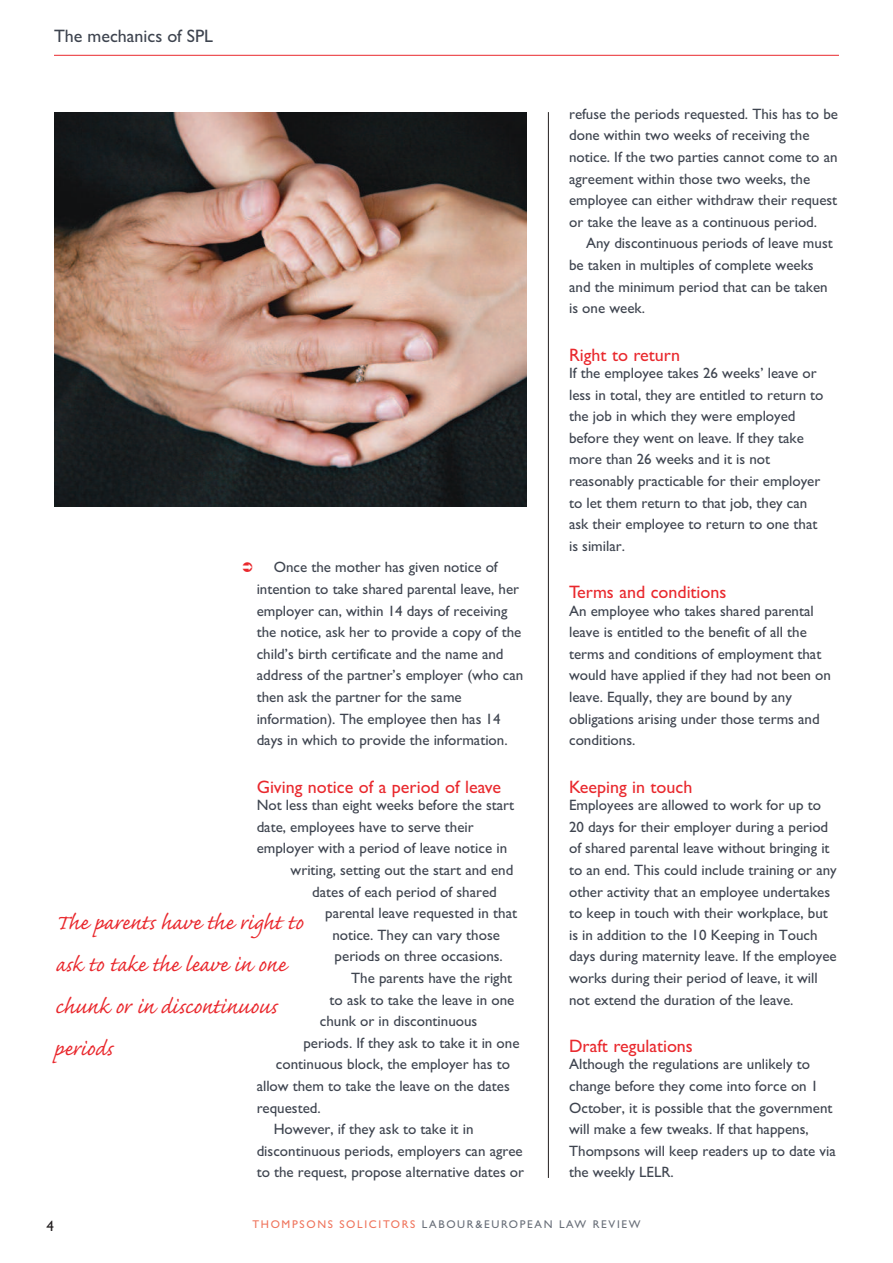
<style>
.page{position:relative;width:893px;height:1263px;background:#fff}
.page>*{position:absolute;margin:0;border:0;box-sizing:border-box;transform-origin:0 0}
.t1{font:27px/42px "Caflisch Script Pro";color:#e9282d}
.t2{font:18px "Gill Sans";color:#e9282d}
.t3{font:18px "Gill Sans";color:#3e444f}
.t4{font:15px/21.6px "M Gill Sans";color:#3e444f}
.t5{font:15px "Gill Sans";color:#231f20}
.t6{font:11.25px "Gill Sans";letter-spacing:.15em;color:#686e78}
.s1{color:#ef745c}
</style>
<div class="page">
<hr style="left:54px;top:55px;width:785px;height:1px;background:#e9282d">
<img style="left:54px;top:112px;width:472px;height:394px">
<hr style="left:548px;top:112px;width:1px;height:1066px;background:#231f20">
<p class="t3" style="left:54px;top:25px;width:160px">The mechanics of SPL</p>
<p class="t4" style="left:257px;top:558px;width:268px;text-indent:17px">Once the mother has given notice of intention to take shared parental leave, her employer can, within 14 days of receiving the notice, ask her to provide a copy of the child’s birth certificate and the name and address of the partner’s employer (who can then ask the partner for the same information). The employee then has 14 days in which to provide the information.</p>
<p class="t2" style="left:257px;top:776px;width:246px">Giving notice of a period of leave</p>
<p class="t4" style="left:257px;top:796px;width:259px">Not less than eight weeks before the start</p>
<p class="t4" style="left:257px;top:817px;width:219px">date, employees have to serve their</p>
<p class="t4" style="left:257px;top:839px;width:252px">employer with a period of leave notice in</p>
<p class="t4" style="left:291px;top:861px;width:224px">writing, setting out the start and end</p>
<p class="t4" style="left:312px;top:882px;width:186px">dates of each period of shared</p>
<p class="t4" style="left:325px;top:904px;width:193px">parental leave requested in that</p>
<p class="t4" style="left:332px;top:925px;width:169px">notice. They can vary those</p>
<p class="t4" style="left:335px;top:947px;width:170px">periods on three occasions.</p>
<p class="t4" style="left:351px;top:969px;width:163px">The parents have the right</p>
<p class="t4" style="left:330px;top:990px;width:186px">to ask to take the leave in one</p>
<p class="t4" style="left:320px;top:1012px;width:159px">chunk or in discontinuous</p>
<p class="t4" style="left:303px;top:1033px;width:218px">periods. If they ask to take it in one</p>
<p class="t4" style="left:276px;top:1055px;width:236px">continuous block, the employer has to</p>
<p class="t4" style="left:257px;top:1077px;width:255px">allow them to take the leave on the dates</p>
<p class="t4" style="left:257px;top:1098px;width:66px">requested.</p>
<p class="t4" style="left:274px;top:1120px;width:201px">However, if they ask to take it in</p>
<p class="t4" style="left:257px;top:1141px;width:268px">discontinuous periods, employers can agree</p>
<p class="t4" style="left:257px;top:1163px;width:269px">to the request, propose alternative dates or</p>
<h1 class="t1" style="left:54px;top:898px;width:250px">The parents have the right to ask to take the leave in one chunk or in discontinuous periods</h1>
<p class="t4" style="left:569px;top:105px;width:270px">refuse the periods requested. This has to be done within two weeks of receiving the notice. If the two parties cannot come to an agreement within those two weeks, the employee can either withdraw their request or take the leave as a continuous period.</p>
<p class="t4" style="left:569px;top:234px;width:265px;text-indent:17px">Any discontinuous periods of leave must be taken in multiples of complete weeks and the minimum period that can be taken is one week.</p>
<p class="t2" style="left:569px;top:344px;width:112px">Right to return</p>
<p class="t4" style="left:569px;top:364px;width:256px">If the employee takes 26 weeks’ leave or less in total, they are entitled to return to the job in which they were employed before they went on leave. If they take more than 26 weeks and it is not reasonably practicable for their employer to let them return to that job, they can ask their employee to return to one that is similar.</p>
<p class="t2" style="left:569px;top:581px;width:159px">Terms and conditions</p>
<p class="t4" style="left:569px;top:601px;width:263px">An employee who takes shared parental leave is entitled to the benefit of all the terms and conditions of employment that would have applied if they had not been on leave. Equally, they are bound by any obligations arising under those terms and conditions.</p>
<p class="t2" style="left:569px;top:776px;width:125px">Keeping in touch</p>
<p class="t4" style="left:569px;top:796px;width:269px">Employees are allowed to work for up to 20 days for their employer during a period of shared parental leave without bringing it to an end. This could include training or any other activity that an employee undertakes to keep in touch with their workplace, but is in addition to the 10 Keeping in Touch days during maternity leave. If the employee works during their period of leave, it will not extend the duration of the leave.</p>
<p class="t2" style="left:569px;top:1035px;width:125px">Draft regulations</p>
<p class="t4" style="left:569px;top:1055px;width:268px">Although the regulations are unlikely to change before they come into force on 1<br>October, it is possible that the government will make a few tweaks. If that happens, Thompsons will keep readers up to date via the weekly LELR.</p>
<p class="t5" style="left:46px;top:1217px;width:9px">4</p>
<p class="t6" style="left:252px;top:1217px;width:390px"><span class="s1">THOMPSONS SOLICITORS</span> LABOUR&amp;EUROPEAN LAW REVIEW</p>
</div>
